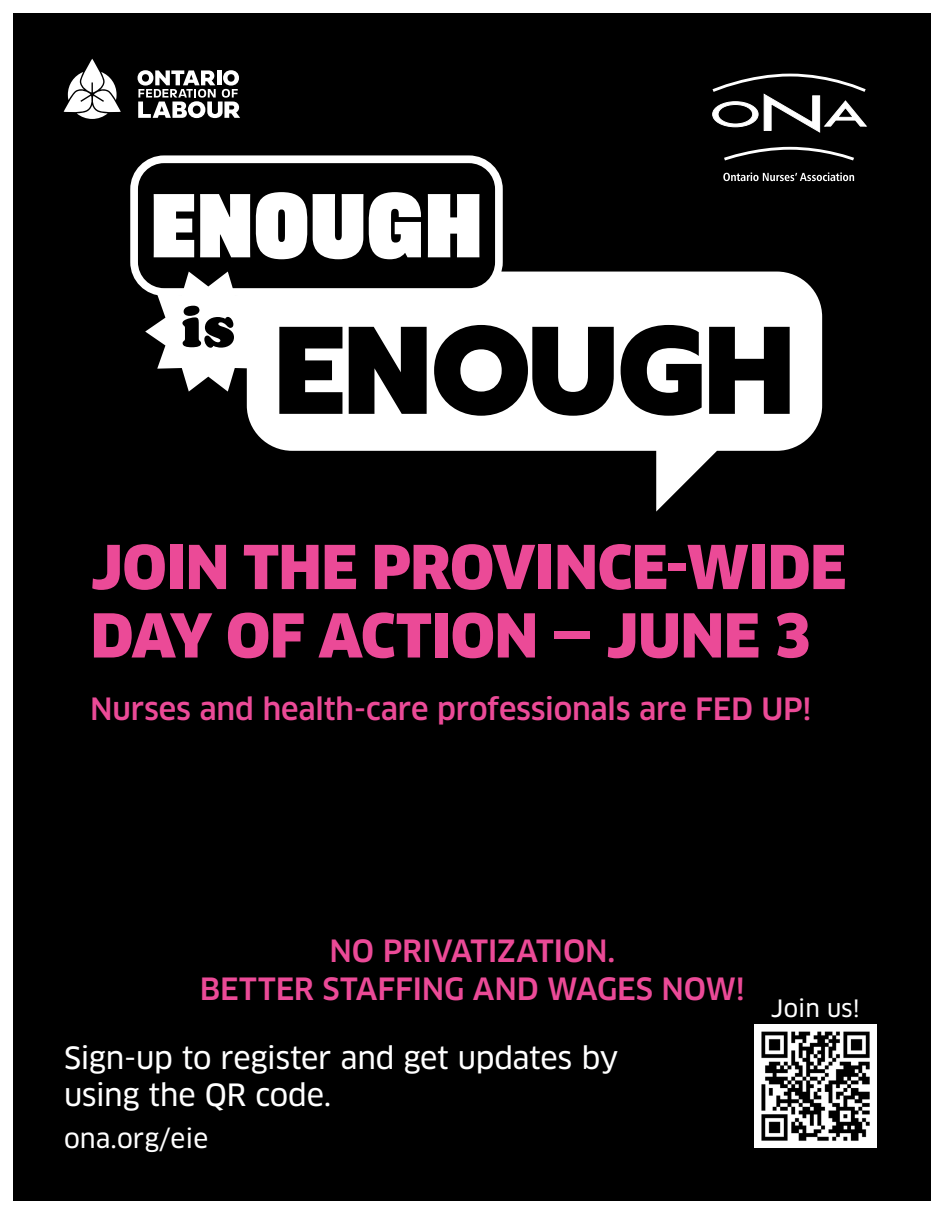
<style>
.page{position:relative;width:945px;height:1215px;background:#fff}
.page>*{position:absolute;margin:0;border:0;box-sizing:border-box;transform-origin:0 0}
.t1{font:900 58.95px/68.4px "Clan OT";letter-spacing:-.01em;color:#eb4a97}
.Header_2{font:500 30px/37.8px "Clan OT";letter-spacing:-.01em;color:#eb4a97;text-align:center}
.Body{font:30px/37.5px "Clan OT News";letter-spacing:-.015em;color:#fff}
.t2{font:25.8px "Clan OT News";color:#fff}
.t3{font:23.4px "Clan OT News";color:#fff}
</style>
<div class="page">
<div style="left:14px;top:14px;width:918px;height:1188px;background:#000"></div>
<svg style="left:138px;top:70px;width:102px;height:48px"></svg>
<svg style="left:81px;top:59px;width:22px;height:33px"></svg>
<svg style="left:64px;top:72px;width:57px;height:47px"></svg>
<svg style="left:724px;top:147px;width:130px;height:13px"></svg>
<svg style="left:712px;top:74px;width:155px;height:59px"></svg>
<svg style="left:723px;top:172px;width:131px;height:9px"></svg>
<svg style="left:247px;top:272px;width:575px;height:240px;fill:#fff"></svg>
<svg style="left:130px;top:155px;width:373px;height:141px"></svg>
<svg style="left:154px;top:194px;width:40px;height:63px;background:#e1e1e1"></svg>
<svg style="left:200px;top:194px;width:50px;height:63px;background:#e8e8e8"></svg>
<svg style="left:256px;top:192px;width:51px;height:67px;background:#d1d1d1"></svg>
<svg style="left:313px;top:194px;width:50px;height:65px;background:#d9d9d9"></svg>
<svg style="left:369px;top:192px;width:52px;height:67px"></svg>
<svg style="left:428px;top:194px;width:51px;height:63px;background:#e5e5e5"></svg>
<svg style="left:145px;top:272px;width:126px;height:120px"></svg>
<svg style="left:279px;top:327px;width:63px;height:87px"></svg>
<svg style="left:349px;top:327px;width:78px;height:87px"></svg>
<svg style="left:434px;top:325px;width:180px;height:91px"></svg>
<svg style="left:621px;top:325px;width:81px;height:91px"></svg>
<svg style="left:709px;top:327px;width:81px;height:87px"></svg>
<img style="left:754px;top:1025px;width:123px;height:122px">
<p class="t1" style="left:91px;top:534px;width:757px">JOIN THE PROVINCE-WIDE<br>DAY OF ACTION — JUNE 3</p>
<p class="Header_2" style="left:90px;top:690px;width:723px">Nurses and health-care professionals are FED UP!</p>
<p class="Header_2" style="left:200px;top:932px;width:547px">NO PRIVATIZATION.<br>BETTER STAFFING AND WAGES NOW!</p>
<p class="Body" style="left:64px;top:1039px;width:556px">Sign-up to register and get updates by using the QR code.</p>
<p class="t2" style="left:64px;top:1123px;width:146px">ona.org/eie</p>
<p class="t3" style="left:771px;top:995px;width:91px">Join us!</p>
</div>
